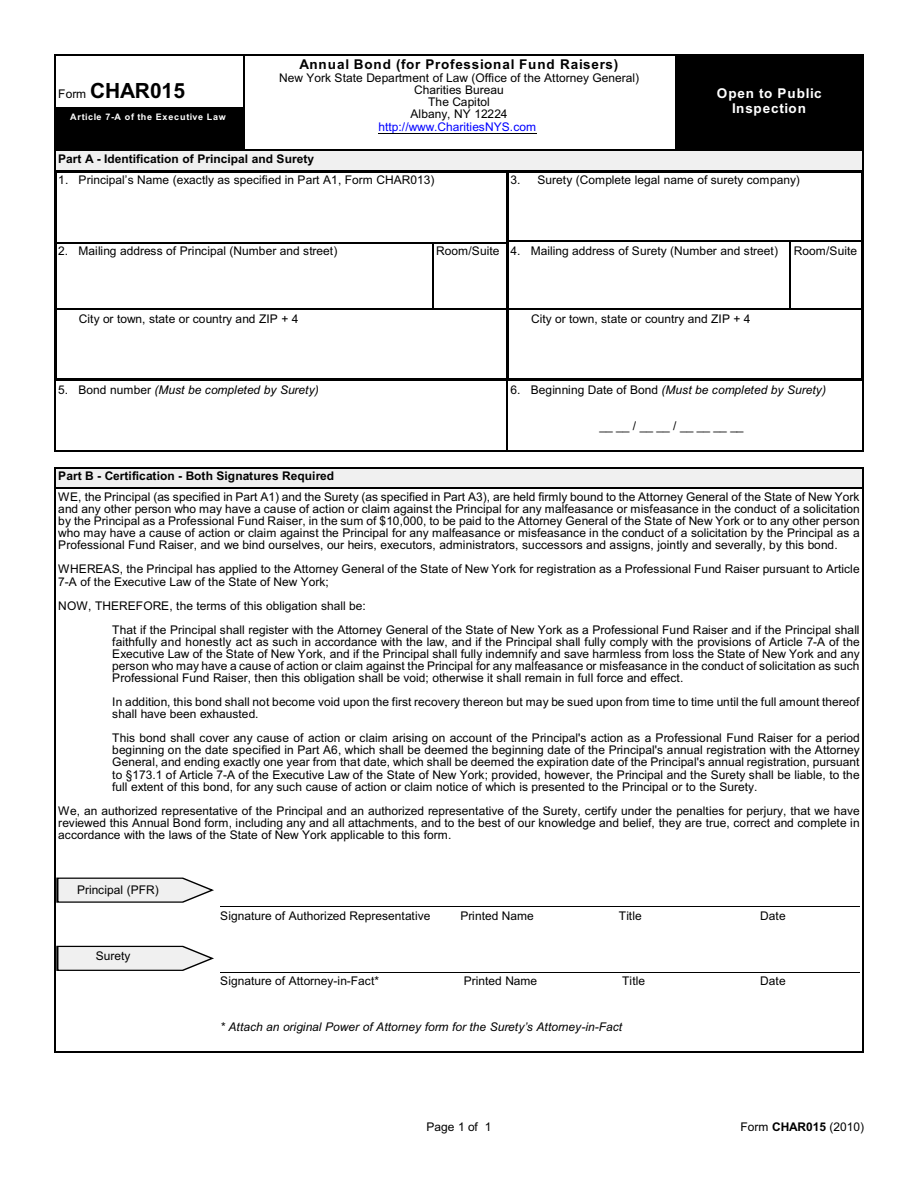
<style>
.page{position:relative;width:918px;height:1188px;background:#fff}
.page>*{position:absolute;margin:0;border:0;box-sizing:border-box;transform-origin:0 0}
.t1{font:700 21px "Arial";color:#000}
.t2{font:700 13.5px "Arial";letter-spacing:.06em;color:#000}
.t3{font:700 13.5px/15px "Arial";letter-spacing:.055em;color:#fff;text-align:center}
.t4{font:12px/12px "Arial";letter-spacing:.01em;color:#000;text-align:justify}
.t5{font:italic 12px "Arial";color:#000}
.t6{font:700 12px "Arial";color:#000}
.t7{font:12px "Arial";letter-spacing:.01em;color:#00f}
.t8{font:700 9px "Arial";letter-spacing:.09em;color:#fff}
.s1{font-weight:400;font-size:12px}
.s2{font-style:normal}
.s3{font-weight:700}
</style>
<div class="page">
<hr style="left:54px;top:54px;width:1px;height:54px;background:#000">
<hr style="left:54px;top:54px;width:189px;height:1px;background:#000">
<hr style="left:243px;top:54px;width:1px;height:54px;background:#000">
<hr style="left:243px;top:54px;width:432px;height:1px;background:#000">
<div style="left:675px;top:54px;width:189px;height:54px;background:#000"></div>
<div style="left:54px;top:108px;width:189px;height:42px;background:#000"></div>
<hr style="left:243px;top:108px;width:1px;height:42px;background:#000">
<div style="left:675px;top:108px;width:189px;height:42px;background:#000"></div>
<div style="left:54px;top:150px;width:189px;height:20px;background:#f0f0f0"></div>
<svg style="left:54px;top:151px;width:1px;height:19px"></svg>
<hr style="left:54px;top:150px;width:189px;height:1px;background:#000">
<div style="left:243px;top:150px;width:432px;height:20px;background:#f0f0f0"></div>
<hr style="left:243px;top:150px;width:432px;height:1px;background:#000">
<div style="left:675px;top:150px;width:189px;height:20px;background:#f0f0f0"></div>
<svg style="left:863px;top:151px;width:1px;height:19px"></svg>
<hr style="left:675px;top:150px;width:189px;height:1px;background:#000">
<hr style="left:54px;top:170px;width:3px;height:72px;background:#000">
<hr style="left:54px;top:170px;width:452px;height:3px;background:#000">
<hr style="left:506px;top:170px;width:3px;height:72px;background:#000">
<hr style="left:861px;top:170px;width:3px;height:72px;background:#000">
<hr style="left:506px;top:170px;width:358px;height:3px;background:#000">
<hr style="left:506px;top:240px;width:358px;height:2px;background:#000">
<hr style="left:54px;top:242px;width:3px;height:67px;background:#000">
<hr style="left:54px;top:242px;width:378px;height:1px;background:#000">
<hr style="left:54px;top:308px;width:378px;height:1px;background:#000">
<hr style="left:432px;top:242px;width:1px;height:67px;background:#000">
<hr style="left:432px;top:242px;width:74px;height:1px;background:#000">
<hr style="left:432px;top:308px;width:74px;height:1px;background:#000">
<hr style="left:506px;top:242px;width:3px;height:67px;background:#000">
<hr style="left:506px;top:308px;width:284px;height:1px;background:#000">
<hr style="left:790px;top:242px;width:1px;height:67px;background:#000">
<hr style="left:861px;top:242px;width:3px;height:67px;background:#000">
<hr style="left:790px;top:308px;width:74px;height:1px;background:#000">
<hr style="left:54px;top:309px;width:3px;height:72px;background:#000">
<hr style="left:54px;top:378px;width:378px;height:3px;background:#000">
<hr style="left:432px;top:378px;width:74px;height:3px;background:#000">
<hr style="left:506px;top:309px;width:3px;height:72px;background:#000">
<hr style="left:506px;top:378px;width:284px;height:3px;background:#000">
<hr style="left:861px;top:309px;width:3px;height:72px;background:#000">
<hr style="left:790px;top:378px;width:74px;height:3px;background:#000">
<hr style="left:54px;top:381px;width:1px;height:71px;background:#000">
<hr style="left:54px;top:451px;width:452px;height:1px;background:#000">
<hr style="left:506px;top:381px;width:2px;height:71px;background:#000">
<hr style="left:863px;top:381px;width:1px;height:71px;background:#000">
<hr style="left:506px;top:451px;width:358px;height:1px;background:#000">
<div style="left:54px;top:467px;width:810px;height:21px;background:#f0f0f0"></div>
<svg style="left:54px;top:468px;width:1px;height:20px"></svg>
<svg style="left:863px;top:468px;width:1px;height:20px"></svg>
<hr style="left:54px;top:467px;width:810px;height:1px;background:#000">
<hr style="left:54px;top:488px;width:1px;height:358px;background:#000">
<hr style="left:863px;top:488px;width:1px;height:358px;background:#000">
<hr style="left:54px;top:488px;width:810px;height:1px;background:#000">
<hr style="left:54px;top:846px;width:1px;height:81px;background:#000">
<hr style="left:863px;top:846px;width:1px;height:81px;background:#000">
<hr style="left:54px;top:927px;width:1px;height:126px;background:#000">
<hr style="left:54px;top:1052px;width:162px;height:1px;background:#000">
<hr style="left:863px;top:927px;width:1px;height:126px;background:#000">
<hr style="left:216px;top:1052px;width:648px;height:1px;background:#000">
<svg style="left:55px;top:877px;width:159px;height:26px"></svg>
<svg style="left:55px;top:945px;width:159px;height:27px"></svg>
<hr style="left:378px;top:133px;width:158px;height:1px;background:#000">
<hr style="left:220px;top:906px;width:640px;height:1px;background:#000">
<hr style="left:220px;top:972px;width:640px;height:1px;background:#000">
<p class="t2" style="left:299px;top:60px;width:320px">Annual Bond (for Professional Fund Raisers)</p>
<p class="t4" style="left:279px;top:73px;width:361px;text-align:center">New York State Department of Law (Office of the Attorney General)<br>Charities Bureau<br>The Capitol<br>Albany, NY 12224</p>
<p class="t7" style="left:378px;top:122px;width:159px">http://www.CharitiesNYS.com</p>
<h1 class="t1" style="left:58px;top:83px;width:128px"><span class="s1">Form</span> CHAR015</h1>
<p class="t3" style="left:717px;top:87px;width:107px">Open to Public<br>Inspection</p>
<p class="t8" style="left:70px;top:113px;width:157px">Article 7-A of the Executive Law</p>
<p class="t6" style="left:58px;top:154px;width:257px">Part A - Identification of Principal and Surety</p>
<p class="t4" style="left:58px;top:175px;width:378px">1. Principal’s Name (exactly as specified in Part A1, Form CHAR013)</p>
<p class="t4" style="left:510px;top:175px;width:291px">3. Surety (Complete legal name of surety company)</p>
<p class="t4" style="left:58px;top:246px;width:281px">2. Mailing address of Principal (Number and street)</p>
<p class="t4" style="left:436px;top:246px;width:343px">Room/Suite 4. Mailing address of Surety (Number and street)</p>
<p class="t4" style="left:794px;top:246px;width:65px">Room/Suite</p>
<p class="t4" style="left:79px;top:313px;width:221px">City or town, state or country and ZIP + 4</p>
<p class="t4" style="left:531px;top:313px;width:221px">City or town, state or country and ZIP + 4</p>
<p class="t5" style="left:58px;top:385px;width:262px"><span class="s2">5. Bond number</span> (Must be completed by Surety)</p>
<p class="t5" style="left:510px;top:385px;width:317px"><span class="s2">6. Beginning Date of Bond</span> (Must be completed by Surety)</p>
<p class="t4" style="left:599px;top:421px;width:146px">__ __ / __ __ / __ __ __ __</p>
<p class="t6" style="left:58px;top:472px;width:277px">Part B - Certification - Both Signatures Required</p>
<p class="t4" style="left:58px;top:492px;width:803px">WE, the Principal (as specified in Part A1) and the Surety (as specified in Part A3), are held firmly bound to the Attorney General of the State of New York and any other person who may have a cause of action or claim against the Principal for any malfeasance or misfeasance in the conduct of a solicitation by the Principal as a Professional Fund Raiser, in the sum of $10,000, to be paid to the Attorney General of the State of New York or to any other person who may have a cause of action or claim against the Principal for any malfeasance or misfeasance in the conduct of a solicitation by the Principal as a Professional Fund Raiser, and we bind ourselves, our heirs, executors, administrators, successors and assigns, jointly and severally, by this bond.</p>
<p class="t4" style="left:58px;top:564px;width:803px">WHEREAS, the Principal has applied to the Attorney General of the State of New York for registration as a Professional Fund Raiser pursuant to Article<br>7-A of the Executive Law of the State of New York;</p>
<p class="t4" style="left:112px;top:594px;width:749px;line-height:24.2px;text-indent:-54px">NOW, THEREFORE, the terms of this obligation shall be:<br>That if the Principal shall register with the Attorney General of the State of New York as a Professional Fund Raiser and if the Principal shall</p>
<p class="t4" style="left:112px;top:637px;width:749px">faithfully and honestly act as such in accordance with the law, and if the Principal shall fully comply with the provisions of Article 7-A of the Executive Law of the State of New York, and if the Principal shall fully indemnify and save harmless from loss the State of New York and any person who may have a cause of action or claim against the Principal for any malfeasance or misfeasance in the conduct of solicitation as such Professional Fund Raiser, then this obligation shall be void; otherwise it shall remain in full force and effect.</p>
<p class="t4" style="left:112px;top:697px;width:749px">In addition, this bond shall not become void upon the first recovery thereon but may be sued upon from time to time until the full amount thereof shall have been exhausted.</p>
<p class="t4" style="left:112px;top:733px;width:749px">This bond shall cover any cause of action or claim arising on account of the Principal's action as a Professional Fund Raiser for a period beginning on the date specified in Part A6, which shall be deemed the beginning date of the Principal's annual registration with the Attorney General, and ending exactly one year from that date, which shall be deemed the expiration date of the Principal's annual registration, pursuant to §173.1 of Article 7-A of the Executive Law of the State of New York; provided, however, the Principal and the Surety shall be liable, to the full extent of this bond, for any such cause of action or claim notice of which is presented to the Principal or to the Surety.</p>
<p class="t4" style="left:58px;top:806px;width:803px">We, an authorized representative of the Principal and an authorized representative of the Surety, certify under the penalties for perjury, that we have reviewed this Annual Bond form, including any and all attachments, and to the best of our knowledge and belief, they are true, correct and complete in accordance with the laws of the State of New York applicable to this form.</p>
<p class="t4" style="left:77px;top:885px;width:83px">Principal (PFR)</p>
<p class="t4" style="left:96px;top:951px;width:36px">Surety</p>
<p class="t4" style="left:220px;top:911px;width:212px">Signature of Authorized Representative</p>
<p class="t4" style="left:460px;top:911px;width:75px">Printed Name</p>
<p class="t4" style="left:619px;top:911px;width:24px">Title</p>
<p class="t4" style="left:760px;top:911px;width:27px">Date</p>
<p class="t4" style="left:220px;top:976px;width:160px">Signature of Attorney-in-Fact*</p>
<p class="t4" style="left:464px;top:976px;width:75px">Printed Name</p>
<p class="t4" style="left:622px;top:976px;width:24px">Title</p>
<p class="t4" style="left:760px;top:976px;width:27px">Date</p>
<p class="t5" style="left:220px;top:1022px;width:403px">* Attach an original Power of Attorney form for the Surety’s Attorney-in-Fact</p>
<p class="t4" style="left:426px;top:1122px;width:67px">Page 1 of 1</p>
<p class="t4" style="left:740px;top:1122px;width:125px">Form <span class="s3">CHAR015</span> (2010)</p>
</div>
